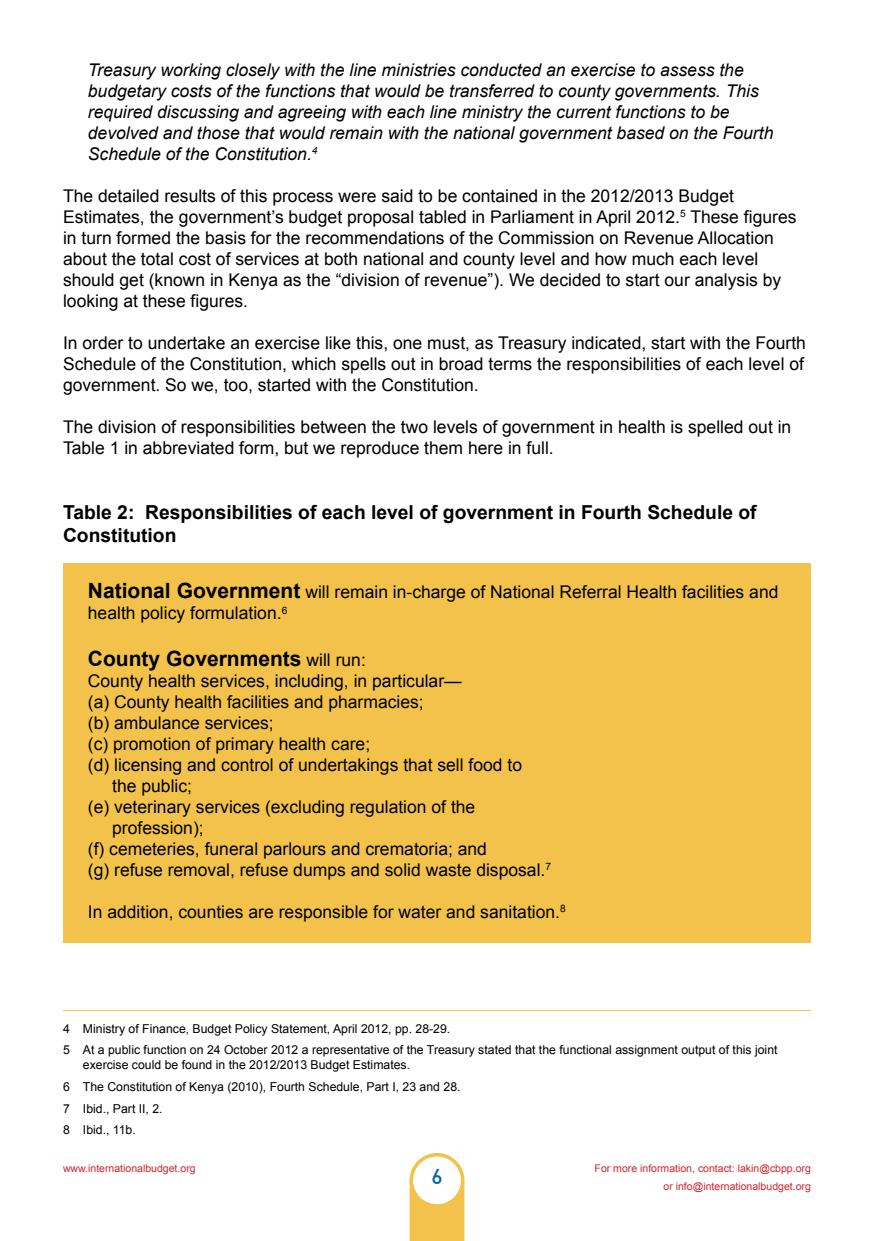
<style>
.page{position:relative;width:874px;height:1241px;background:#fff}
.page>*{position:absolute;margin:0;border:0;box-sizing:border-box;transform-origin:0 0}
.t1{font:700 21px "Arial";color:#000}
.t2{font:500 21px "DIN Pro";color:#0065a4}
.t3{font:700 19.25px/23.1px "Arial";color:#000}
.t4{font:17.5px/21px "Arial";color:#000}
.t5{font:italic 17.5px/21px "Arial";color:#000}
.t6{font:12.25px/21.7px "Arial";color:#000}
.t7{font:10.5px/17.5px "Arial";color:#d2232a;text-align:right}
.s1{font-weight:700;font-size:21px}
.s2{font-weight:400;font-size:17.5px}
</style>
<div class="page">
<div style="left:409px;top:1185px;width:55px;height:55px;background:#f2c24b"></div>
<div style="left:411px;top:1154px;width:51px;height:51px;background:#fff;border-radius:50%"></div>
<div style="left:409px;top:1152px;width:55px;height:55px;border:4px solid #f2c24b;border-radius:50%"></div>
<div style="left:63px;top:563px;width:747px;height:380px;background:#f2c24b"></div>
<hr style="left:63px;top:1009px;width:747px;height:1px;background:#f2c24b">
<p class="t5" style="left:88px;top:59px;width:686px">Treasury working closely with the line ministries conducted an exercise to assess the budgetary costs of the functions that would be transferred to county governments. This required discussing and agreeing with each line ministry the current functions to be devolved and those that would remain with the national government based on the Fourth Schedule of the Constitution.<sup>4</sup></p>
<p class="t4" style="left:63px;top:185px;width:734px">The detailed results of this process were said to be contained in the 2012/2013 Budget Estimates, the government’s budget proposal tabled in Parliament in April 2012.<sup>5</sup> These figures in turn formed the basis for the recommendations of the Commission on Revenue Allocation about the total cost of services at both national and county level and how much each level should get (known in Kenya as the “division of revenue”). We decided to start our analysis by looking at these figures.</p>
<p class="t4" style="left:63px;top:332px;width:744px;text-align:justify">In order to undertake an exercise like this, one must, as Treasury indicated, start with the Fourth Schedule of the Constitution, which spells out in broad terms the responsibilities of each level of government. So we, too, started with the Constitution.</p>
<p class="t4" style="left:63px;top:416px;width:729px">The division of responsibilities between the two levels of government in health is spelled out in<br>Table 1 in abbreviated form, but we reproduce them here in full.</p>
<p class="t3" style="left:63px;top:501px;width:694px">Table 2: Responsibilities of each level of government in Fourth Schedule of<br>Constitution</p>
<p class="t4" style="left:88px;top:581px;width:691px"><span class="s1">National Government</span> will remain in-charge of National Referral Health facilities and health policy formulation.<sup>6</sup></p>
<p class="t1" style="left:88px;top:646px;width:279px">County Governments <span class="s2">will run:</span></p>
<p class="t4" style="left:88px;top:670px;width:375px">County health services, including, in particular—</p>
<p class="t4" style="left:88px;top:691px;width:337px">(a) County health facilities and pharmacies;</p>
<p class="t4" style="left:88px;top:712px;width:187px">(b) ambulance services;</p>
<p class="t4" style="left:88px;top:733px;width:284px">(c) promotion of primary health care;</p>
<p class="t4" style="left:88px;top:754px;width:435px">(d) licensing and control of undertakings that sell food to</p>
<p class="t4" style="left:112px;top:775px;width:81px">the public;</p>
<p class="t4" style="left:88px;top:796px;width:389px">(e) veterinary services (excluding regulation of the</p>
<p class="t4" style="left:112px;top:817px;width:93px">profession);</p>
<p class="t4" style="left:88px;top:838px;width:400px">(f) cemeteries, funeral parlours and crematoria; and</p>
<p class="t4" style="left:88px;top:859px;width:464px">(g) refuse removal, refuse dumps and solid waste disposal.<sup>7</sup></p>
<p class="t4" style="left:88px;top:901px;width:479px">In addition, counties are responsible for water and sanitation.<sup>8</sup></p>
<p class="t6" style="left:63px;top:1017px;width:715px">4 Ministry of Finance, Budget Policy Statement, April 2012, pp. 28-29.<br>5 At a public function on 24 October 2012 a representative of the Treasury stated that the functional assignment output of this joint</p>
<p class="t6" style="left:63px;top:1053px;width:399px;text-indent:20px">exercise could be found in the 2012/2013 Budget Estimates.<br>6 The Constitution of Kenya (2010), Fourth Schedule, Part I, 23 and 28.<br>7 Ibid., Part II, 2.<br>8 Ibid., 11b.</p>
<p class="t7" style="left:63px;top:1159px;width:134px">www.internationalbudget.org</p>
<p class="t7" style="left:594px;top:1159px;width:218px">For more information, contact: lakin@cbpp.org or info@internationalbudget.org</p>
<p class="t2" style="left:431px;top:1162px;width:13px">6</p>
</div>
